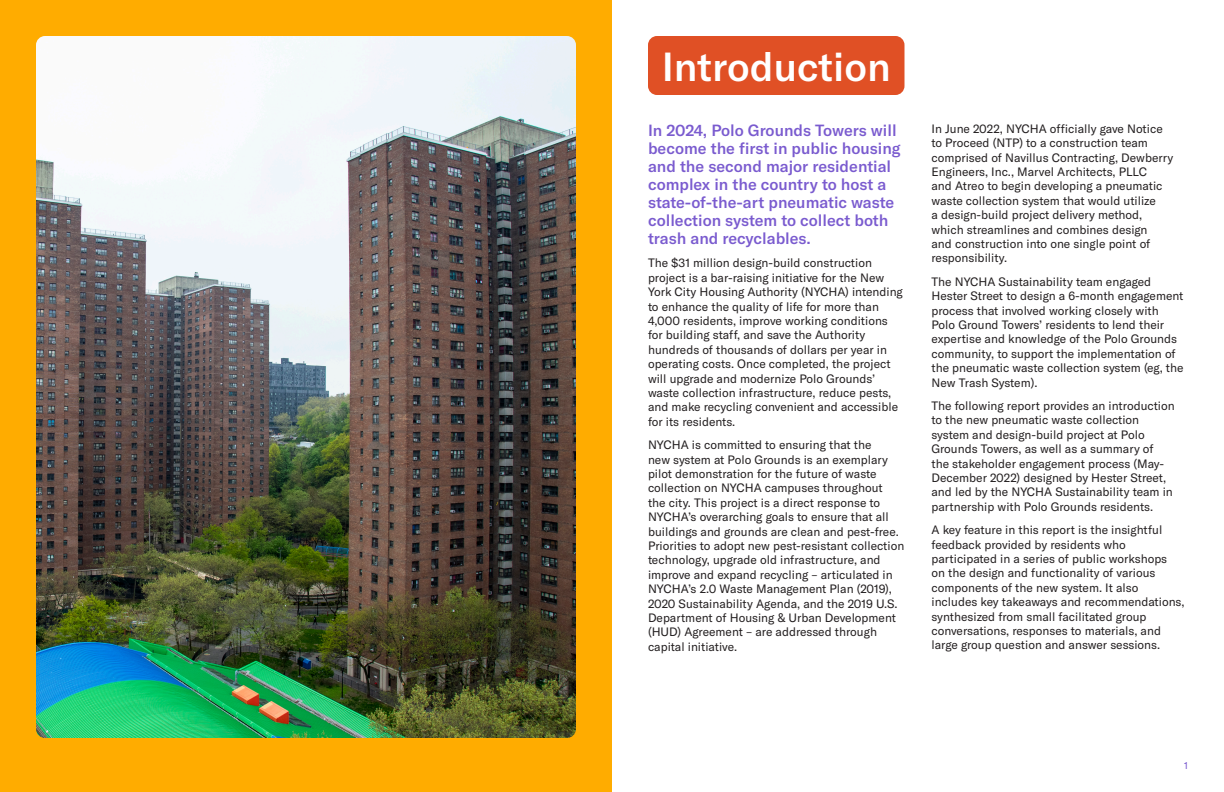
<style>
.page{position:relative;width:1224px;height:792px;background:#fff}
.page>*{position:absolute;margin:0;border:0;box-sizing:border-box;transform-origin:0 0}
.Heading{font:500 40px "GT America";color:#fff}
.Body{font:500 16px/18px "GT America";color:#7a5bcf}
.Body-2{font:12px/14.4px "GT America";color:#231f20}
.t1{font:10px "GT America";color:#7a5bcf}
</style>
<div class="page">
<div style="left:0;top:0;width:612px;height:792px;background:#ffac00"></div>
<img style="left:36px;top:36px;width:540px;height:702px">
<div style="left:648px;top:36px;width:257px;height:59px;background:#e05025;border-radius:9px"></div>
<p class="Heading" style="left:662px;top:43px;width:231px">Introduction</p>
<p class="Body" style="left:648px;top:121px;width:254px">In 2024, Polo Grounds Towers will become the first in public housing and the second major residential complex in the country to host a state-of-the-art pneumatic waste collection system to collect both trash and recyclables.</p>
<p class="Body-2" style="left:648px;top:256px;width:256px">The $31 million design-build construction project is a bar-raising initiative for the New York City Housing Authority (NYCHA) intending to enhance the quality of life for more than 4,000 residents, improve working conditions for building staff, and save the Authority hundreds of thousands of dollars per year in operating costs. Once completed, the project will upgrade and modernize Polo Grounds’ waste collection infrastructure, reduce pests, and make recycling convenient and accessible for its residents.</p>
<p class="Body-2" style="left:648px;top:438px;width:258px">NYCHA is committed to ensuring that the<br>new system at Polo Grounds is an exemplary pilot demonstration for the future of waste collection on NYCHA campuses throughout<br>the city. This project is a direct response to NYCHA’s overarching goals to ensure that all buildings and grounds are clean and pest-free.<br>Priorities to adopt new pest-resistant collection technology, upgrade old infrastructure, and improve and expand recycling – articulated in NYCHA’s 2.0 Waste Management Plan (2019), 2020 Sustainability Agenda, and the 2019 U.S.<br>Department of Housing &amp; Urban Development (HUD) Agreement – are addressed through capital initiative.</p>
<p class="Body-2" style="left:932px;top:121px;width:243px">In June 2022, NYCHA officially gave Notice to Proceed (NTP) to a construction team comprised of Navillus Contracting, Dewberry Engineers, Inc., Marvel Architects, PLLC<br>and Atreo to begin developing a pneumatic waste collection system that would utilize<br>a design-build project delivery method, which streamlines and combines design<br>and construction into one single point of responsibility.</p>
<p class="Body-2" style="left:932px;top:274px;width:254px">The NYCHA Sustainability team engaged Hester Street to design a 6-month engagement process that involved working closely with Polo Ground Towers’ residents to lend their expertise and knowledge of the Polo Grounds community, to support the implementation of the pneumatic waste collection system (eg, the New Trash System).</p>
<p class="Body-2" style="left:932px;top:399px;width:245px">The following report provides an introduction to the new pneumatic waste collection system and design-build project at Polo Grounds Towers, as well as a summary of<br>the stakeholder engagement process (May-December 2022) designed by Hester Street, and led by the NYCHA Sustainability team in partnership with Polo Grounds residents.</p>
<p class="Body-2" style="left:932px;top:523px;width:255px">A key feature in this report is the insightful feedback provided by residents who participated in a series of public workshops<br>on the design and functionality of various components of the new system. It also includes key takeaways and recommendations, synthesized from small facilitated group conversations, responses to materials, and large group question and answer sessions.</p>
<p class="t1" style="left:1184px;top:760px;width:5px">1</p>
</div>
